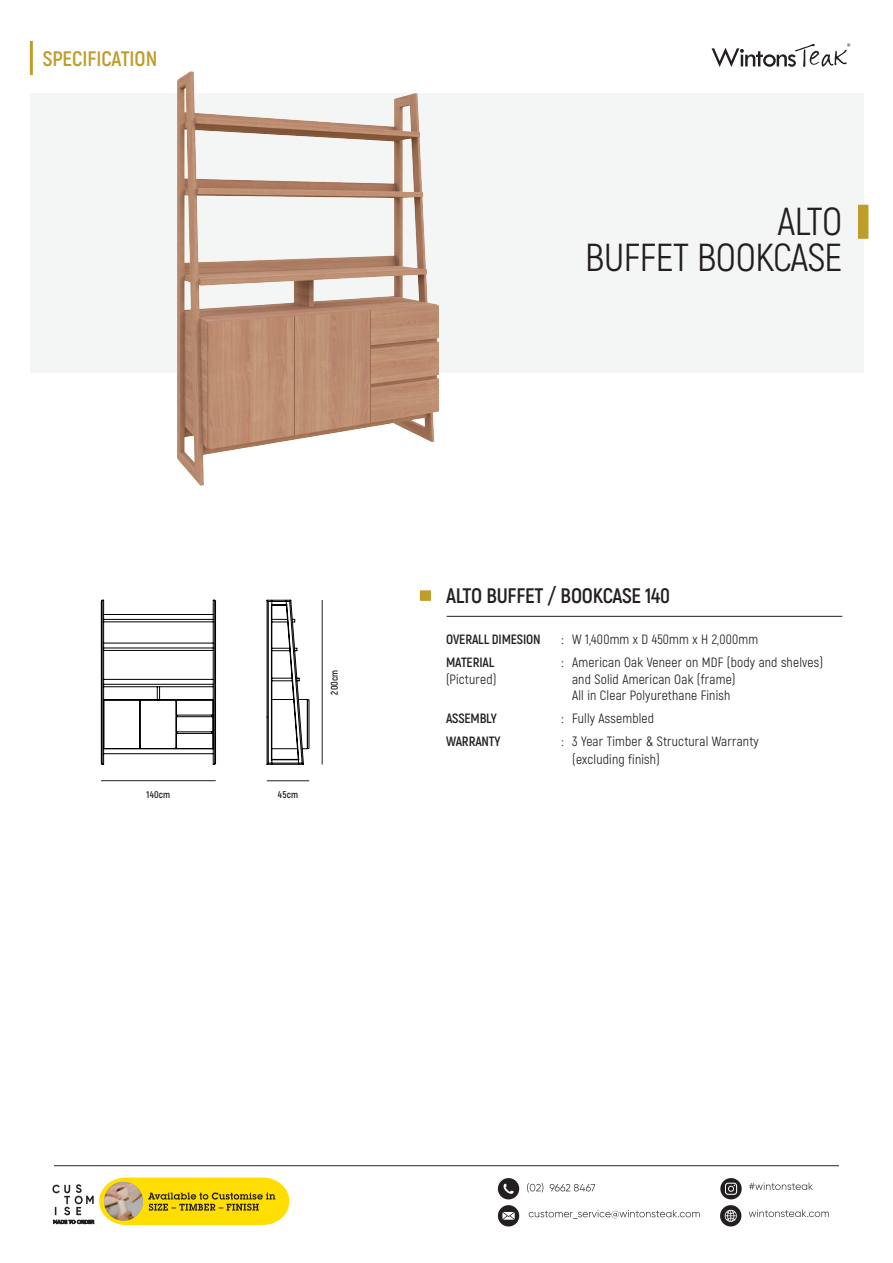
<style>
.page{position:relative;width:893px;height:1263px;background:#fff}
.page>*{position:absolute;margin:0;border:0;box-sizing:border-box;transform-origin:0 0}
.Product_Name{font:39px/36px "Akrobat";letter-spacing:-.01em;color:#231f20;text-align:right}
.Product_Copy{font:700 21px "Akrobat";letter-spacing:-.01em;color:#231f20}
.t1{font:700 21px "Akrobat";color:#be9d2a}
.Product_Copy-2{font:13.5px/16.5px "Akrobat";letter-spacing:.015em;color:#231f20}
.Product_Copy-3{font:700 13.5px "Akrobat";letter-spacing:-.01em;color:#231f20}
.t2{font:700 9.75px "Akrobat";letter-spacing:.02em;color:#231f20}
</style>
<div class="page">
<hr style="left:447px;top:616px;width:395px;height:1px;background:#231f20">
<svg style="left:711px;top:43px;width:139px;height:24px"></svg>
<div style="left:30px;top:93px;width:833px;height:279px;background:#f4f5f5"></div>
<hr style="left:30px;top:41px;width:3px;height:34px;background:#be9d2a">
<div style="left:858px;top:205px;width:10px;height:34px;background:#be9d2a"></div>
<div style="left:420px;top:590px;width:11px;height:11px;background:#be9d2a"></div>
<svg style="left:52px;top:1177px;width:237px;height:48px"></svg>
<hr style="left:54px;top:1165px;width:785px;height:1px;background:#3e3e3f">
<div style="left:498px;top:1178px;width:21px;height:21px;background:#231f20;border-radius:50%"></div>
<svg style="left:503px;top:1184px;width:11px;height:10px"></svg>
<svg style="left:527px;top:1183px;width:68px;height:9px"></svg>
<img style="left:94px;top:71px;width:369px;height:415px">
<svg style="left:720px;top:1178px;width:22px;height:21px"></svg>
<svg style="left:725px;top:1183px;width:12px;height:12px"></svg>
<svg style="left:749px;top:1182px;width:64px;height:8px"></svg>
<div style="left:498px;top:1205px;width:21px;height:21px;background:#231f20;border-radius:50%"></div>
<svg style="left:502px;top:1212px;width:13px;height:8px"></svg>
<svg style="left:529px;top:1210px;width:171px;height:9px"></svg>
<div style="left:720px;top:1205px;width:21px;height:21px;background:#231f20;border-radius:50%"></div>
<svg style="left:724px;top:1209px;width:13px;height:13px"></svg>
<svg style="left:749px;top:1209px;width:80px;height:8px"></svg>
<hr style="left:101px;top:780px;width:115px;height:1px;background:#231f20">
<hr style="left:267px;top:780px;width:42px;height:1px;background:#231f20">
<hr style="left:322px;top:600px;width:1px;height:164px;background:#231f20">
<svg style="left:267px;top:600px;width:42px;height:165px"></svg>
<svg style="left:101px;top:600px;width:115px;height:165px"></svg>
<p class="t1" style="left:43px;top:45px;width:116px">SPECIFICATION</p>
<p class="Product_Name" style="left:585px;top:203px;width:259px">ALTO<br>BUFFET BOOKCASE</p>
<p class="t2" style="left:328px;top:695px;width:27px;rotate:-90deg">200cm</p>
<p class="t2" style="left:147px;top:788px;width:25px">140cm</p>
<p class="t2" style="left:278px;top:788px;width:22px">45cm</p>
<p class="Product_Copy" style="left:446px;top:582px;width:225px">ALTO BUFFET / BOOKCASE 140</p>
<p class="Product_Copy-3" style="left:446px;top:631px;width:96px">OVERALL DIMESION</p>
<p class="Product_Copy-2" style="left:562px;top:631px;width:198px">: W 1,400mm x D 450mm x H 2,000mm</p>
<p class="Product_Copy-3" style="left:446px;top:654px;width:50px">MATERIAL</p>
<p class="Product_Copy-2" style="left:562px;top:654px;width:263px">: American Oak Veneer on MDF (body and shelves)</p>
<p class="Product_Copy-2" style="left:446px;top:671px;width:52px">(Pictured)</p>
<p class="Product_Copy-2" style="left:572px;top:671px;width:165px">and Solid American Oak (frame)<br>All in Clear Polyurethane Finish</p>
<p class="Product_Copy-3" style="left:446px;top:710px;width:52px">ASSEMBLY</p>
<p class="Product_Copy-2" style="left:562px;top:710px;width:94px">: Fully Assembled</p>
<p class="Product_Copy-3" style="left:446px;top:733px;width:56px">WARRANTY</p>
<p class="Product_Copy-2" style="left:562px;top:733px;width:199px">: 3 Year Timber &amp; Structural Warranty</p>
<p class="Product_Copy-2" style="left:572px;top:751px;width:89px">(excluding finish)</p>
</div>
